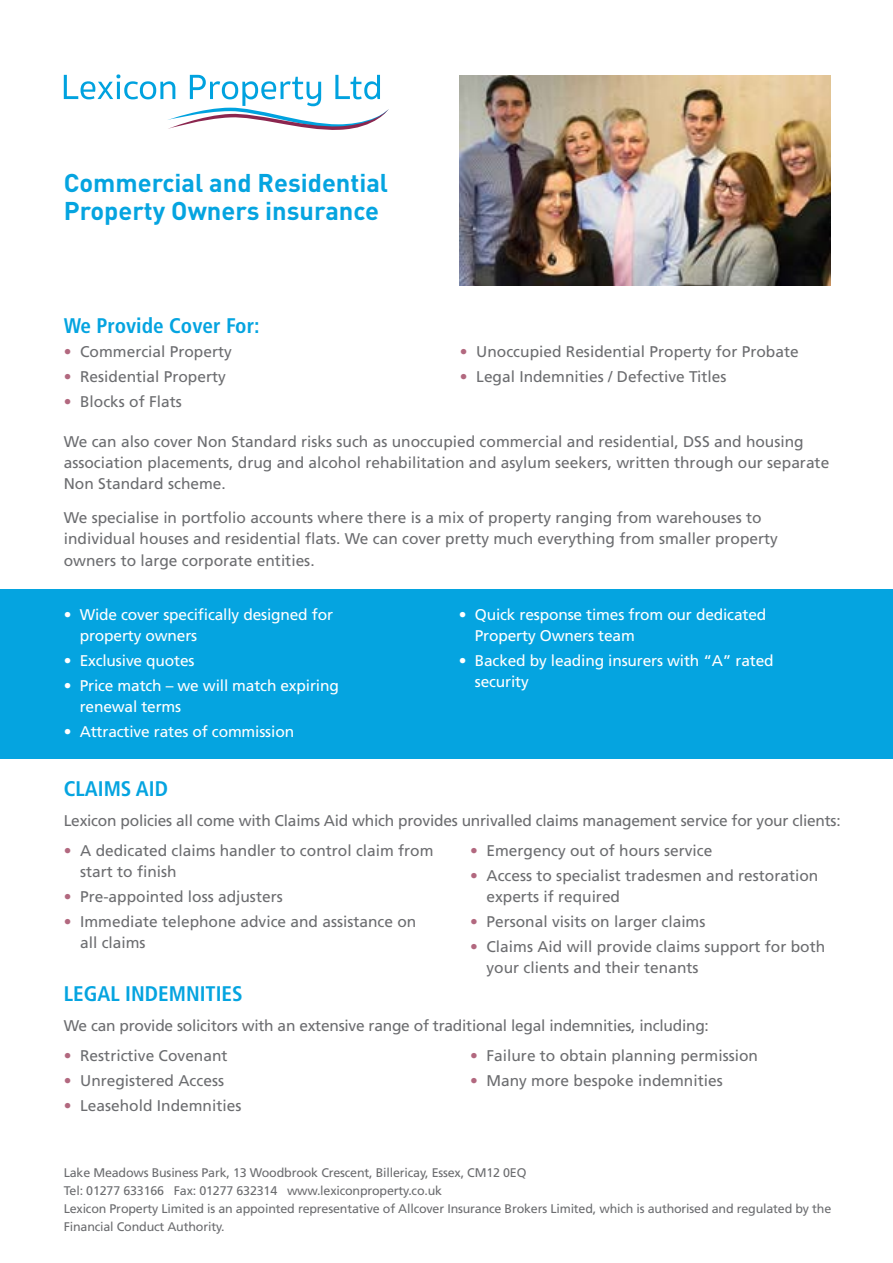
<style>
.page{position:relative;width:893px;height:1263px;background:#fff}
.page>*{position:absolute;margin:0;border:0;box-sizing:border-box;transform-origin:0 0}
.t1{font:700 25.35px/27.6px "DIN";color:#05a4e0}
.t2{font:700 condensed 21.15px "Frutiger";color:#05a4e0}
.t3{font:15.45px/21.1px "Frutiger";color:#6c6d70}
.t4{font:15.45px/21.1px "Frutiger";letter-spacing:-.01em;color:#fff}
.t5{font:12.45px/18px "Frutiger";letter-spacing:-.015em;color:#6c6d70}
.s1{color:#b2687f}
</style>
<div class="page">
<div style="left:0;top:589px;width:893px;height:169px;background:#05a4e0"></div>
<svg style="left:64px;top:74px;width:325px;height:56px"></svg>
<img style="left:460px;top:76px;width:370px;height:210px">
<p class="t1" style="left:64px;top:168px;width:326px">Commercial and Residential<br>Property Owners insurance</p>
<p class="t2" style="left:64px;top:313px;width:197px">We Provide Cover For:</p>
<p class="t3" style="left:64px;top:341px;width:170px"><span class="s1">•</span> Commercial Property</p>
<p class="t3" style="left:64px;top:366px;width:164px"><span class="s1">•</span> Residential Property</p>
<p class="t3" style="left:64px;top:391px;width:120px"><span class="s1">•</span> Blocks of Flats</p>
<p class="t3" style="left:460px;top:341px;width:340px"><span class="s1">•</span> Unoccupied Residential Property for Probate</p>
<p class="t3" style="left:460px;top:366px;width:268px"><span class="s1">•</span> Legal Indemnities / Defective Titles</p>
<p class="t3" style="left:64px;top:431px;width:767px">We can also cover Non Standard risks such as unoccupied commercial and residential, DSS and housing association placements, drug and alcohol rehabilitation and asylum seekers, written through our separate<br>Non Standard scheme.</p>
<p class="t3" style="left:64px;top:507px;width:716px">We specialise in portfolio accounts where there is a mix of property ranging from warehouses to individual houses and residential flats. We can cover pretty much everything from smaller property owners to large corporate entities.</p>
<p class="t4" style="left:80px;top:604px;width:255px;text-indent:-16px">• Wide cover specifically designed for property owners</p>
<p class="t4" style="left:64px;top:650px;width:132px">• Exclusive quotes</p>
<p class="t4" style="left:80px;top:675px;width:261px;text-indent:-16px">• Price match – we will match expiring renewal terms</p>
<p class="t4" style="left:64px;top:721px;width:232px">• Attractive rates of commission</p>
<p class="t4" style="left:475px;top:604px;width:293px;text-indent:-16px">• Quick response times from our dedicated<br>Property Owners team</p>
<p class="t4" style="left:475px;top:650px;width:300px;text-indent:-16px">• Backed by leading insurers with “A” rated security</p>
<p class="t2" style="left:64px;top:776px;width:106px">CLAIMS AID</p>
<p class="t3" style="left:64px;top:810px;width:778px">Lexicon policies all come with Claims Aid which provides unrivalled claims management service for your clients:</p>
<p class="t3" style="left:80px;top:840px;width:355px;text-indent:-16px"><span class="s1">•</span> A dedicated claims handler to control claim from start to finish</p>
<p class="t3" style="left:64px;top:886px;width:220px"><span class="s1">•</span> Pre-appointed loss adjusters</p>
<p class="t3" style="left:80px;top:911px;width:338px;text-indent:-16px"><span class="s1">•</span> Immediate telephone advice and assistance on all claims</p>
<p class="t3" style="left:470px;top:840px;width:244px"><span class="s1">•</span> Emergency out of hours service</p>
<p class="t3" style="left:486px;top:865px;width:333px;text-indent:-16px"><span class="s1">•</span> Access to specialist tradesmen and restoration experts if required</p>
<p class="t3" style="left:470px;top:911px;width:237px"><span class="s1">•</span> Personal visits on larger claims</p>
<p class="t3" style="left:486px;top:936px;width:340px;text-indent:-16px"><span class="s1">•</span> Claims Aid will provide claims support for both your clients and their tenants</p>
<p class="t2" style="left:64px;top:981px;width:181px">LEGAL INDEMNITIES</p>
<p class="t3" style="left:64px;top:1015px;width:647px">We can provide solicitors with an extensive range of traditional legal indemnities, including:</p>
<p class="t3" style="left:64px;top:1045px;width:165px"><span class="s1">•</span> Restrictive Covenant</p>
<p class="t3" style="left:64px;top:1070px;width:162px"><span class="s1">•</span> Unregistered Access</p>
<p class="t3" style="left:64px;top:1095px;width:179px"><span class="s1">•</span> Leasehold Indemnities</p>
<p class="t3" style="left:470px;top:1045px;width:289px"><span class="s1">•</span> Failure to obtain planning permission</p>
<p class="t3" style="left:470px;top:1070px;width:254px"><span class="s1">•</span> Many more bespoke indemnities</p>
<p class="t5" style="left:64px;top:1164px;width:464px">Lake Meadows Business Park, 13 Woodbrook Crescent, Billericay, Essex, CM12 0EQ</p>
<p class="t5" style="left:64px;top:1182px;width:380px">Tel: 01277 633166 Fax: 01277 632314 www.lexiconproperty.co.uk</p>
<p class="t5" style="left:64px;top:1200px;width:769px">Lexicon Property Limited is an appointed representative of Allcover Insurance Brokers Limited, which is authorised and regulated by the<br>Financial Conduct Authority.</p>
</div>
